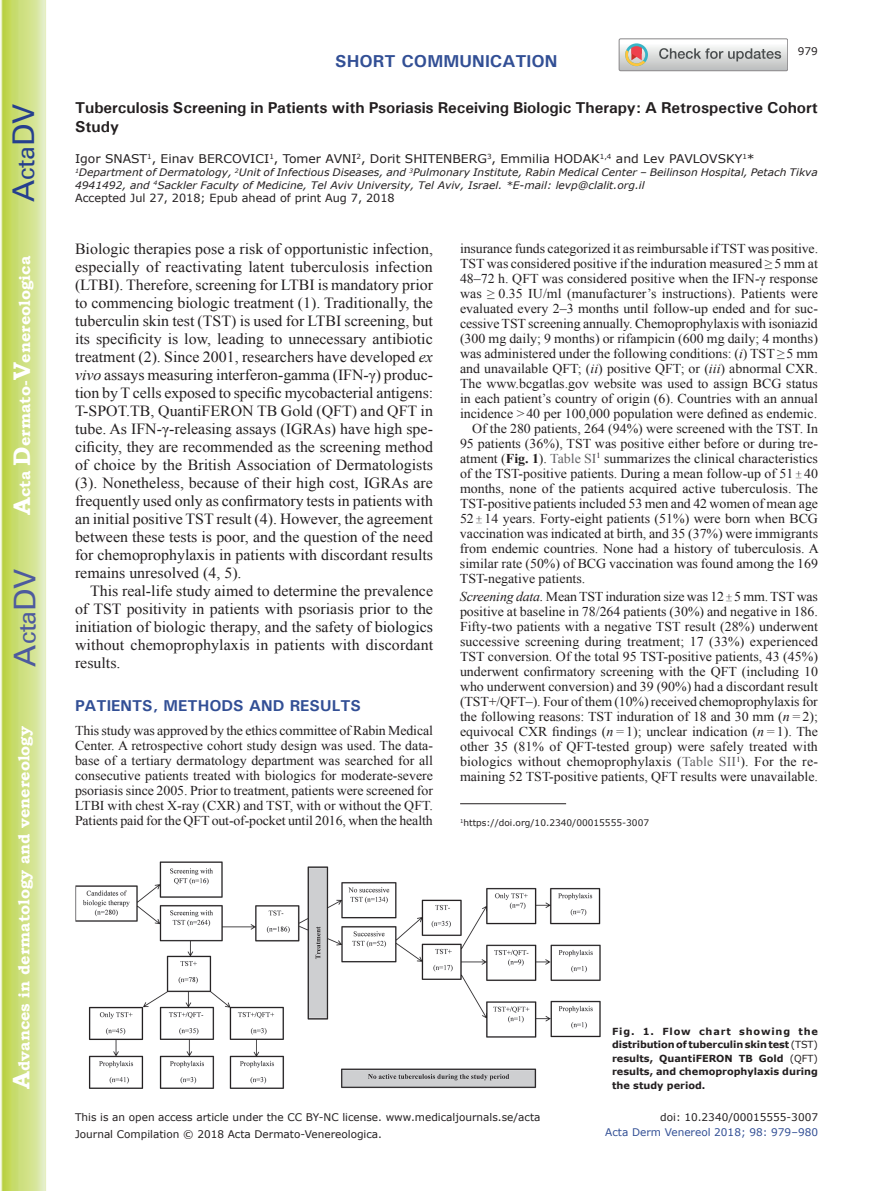
<style>
.page{position:relative;width:893px;height:1191px;background:#fff}
.page>*{position:absolute;margin:0;border:0;box-sizing:border-box;transform-origin:0 0}
.t1{font:30px "Univers";color:#4d5a9e}
.t2{font:30px "Univers";color:#253f8e}
.t3{font:700 17.25px "Univers";color:#324f95}
.t4{font:700 15.75px/18.9px "Univers";color:#231f20}
.t5{font:700 15.75px "Bookman Old Style";color:#fff}
.t6{font:700 15.75px "Univers";color:#324f95}
.t7{font:15.45px/18px "Times New Roman";color:#231f20;text-align:justify}
.t8{font:13.5px/15px "Times New Roman";color:#231f20;text-align:justify}
.t9{font:12px "Verdana";color:#231f20}
.t10{font:11.25px "Verdana";color:#231f20}
.t11{font:10.5px/16.8px "Verdana";color:#231f20}
.t12{font:10.5px "Verdana";color:#324f95}
.t13{font:italic 10.35px/12.8px "Verdana";color:#231f20}
.t14{font:700 9.75px/13.5px "Verdana";color:#231f20;text-align:justify}
.t15{font:9px "Verdana";color:#231f20}
.s1{font-size:24px}
.s2{font-style:italic}
.s3{color:#15181c}
.s4{font-weight:700}
.s5{color:#636366}
.s6{font-family:"Perpetua";font-size:10.5px}
.s7{font-weight:400}
</style>
<div class="page">
<svg style="left:1px;top:0;width:45px;height:1191px;background:#cfe084"></svg>
<hr style="left:460px;top:803px;width:106px;height:1px;background:#231f20">
<svg style="left:619px;top:39px;width:169px;height:32px"></svg>
<img style="left:75px;top:861px;width:525px;height:228px">
<h1 class="t2" style="left:6px;top:202px;width:100px;rotate:-90deg">A<span class="s1">cta</span>DV</h1>
<p class="t5" style="left:15px;top:515px;width:260px;rotate:-90deg"><span class="s1">A</span>cta <span class="s1">D</span>ermato-<span class="s1">V</span>enereologica</p>
<h1 class="t1" style="left:7px;top:666px;width:100px;rotate:-90deg">A<span class="s1">cta</span>DV</h1>
<p class="t5" style="left:15px;top:1088px;width:364px;rotate:-90deg"><span class="s1">A</span>dvances in dermatology and venereology</p>
<p class="t3" style="left:335px;top:50px;width:224px">SHORT COMMUNICATION</p>
<p class="t11" style="left:798px;top:43px;width:22px">979</p>
<p class="t4" style="left:75px;top:98px;width:744px">Tuberculosis Screening in Patients with Psoriasis Receiving Biologic Therapy: A Retrospective Cohort<br>Study</p>
<p class="t9" style="left:75px;top:151px;width:681px">Igor SNAST<sup>1</sup>, Einav BERCOVICI<sup>1</sup>, Tomer AVNI<sup>2</sup>, Dorit SHITENBERG<sup>3</sup>, Emmilia HODAK<sup>1,4</sup> and Lev PAVLOVSKY<sup>1</sup>*</p>
<p class="t13" style="left:75px;top:166px;width:744px"><sup>1</sup>Department of Dermatology, <sup>2</sup>Unit of Infectious Diseases, and <sup>3</sup>Pulmonary Institute, Rabin Medical Center – Beilinson Hospital, Petach Tikva<br>4941492, and <sup>4</sup>Sackler Faculty of Medicine, Tel Aviv University, Tel Aviv, Israel. *E-mail: levp@clalit.org.il</p>
<p class="t10" style="left:75px;top:191px;width:321px">Accepted Jul 27, 2018; Epub ahead of print Aug 7, 2018</p>
<p class="t7" style="left:75px;top:240px;width:360px">Biologic therapies pose a risk of opportunistic infection, especially of reactivating latent tuberculosis infection (LTBI). Therefore, screening for LTBI is mandatory prior to commencing biologic treatment (1). Traditionally, the tuberculin skin test (TST) is used for LTBI screening, but its specificity is low, leading to unnecessary antibiotic treatment (2). Since 2001, researchers have developed <span class="s2">ex vivo</span> assays measuring interferon-gamma (IFN-γ) produc&shy;tion by T cells exposed to specific mycobacterial antigens:<br>T-SPOT.TB, QuantiFERON TB Gold (QFT) and QFT in tube. As IFN-γ-releasing assays (IGRAs) have high spe&shy;cificity, they are recommended as the screening method of choice by the British Association of Dermatologists (3). Nonetheless, because of their high cost, IGRAs are frequently used only as confirmatory tests in patients with an initial positive TST result (4). However, the agreement between these tests is poor, and the question of the need for chemoprophylaxis in patients with discordant results remains unresolved (4, 5).</p>
<p class="t7" style="left:75px;top:582px;width:360px;text-indent:15px">This real-life study aimed to determine the prevalence of TST positivity in patients with psoriasis prior to the initiation of biologic therapy, and the safety of <span class="s3">biologics </span>without chemoprophylaxis in patients with discordant results.</p>
<p class="t6" style="left:75px;top:696px;width:288px">PATIENTS, METHODS AND RESULTS</p>
<p class="t8" style="left:75px;top:723px;width:360px">This study was approved by the ethics committee of Rabin Medical Center. A retrospective cohort study design was used. The data&shy;base of a tertiary dermatology department was searched for all consecutive patients treated with biologics for moderate-severe psoriasis since 2005. Prior to treatment, patients were screened for LTBI with chest X-ray (CXR) and TST, with or without the QFT.<br>Patients paid for the QFT out-of-pocket until 2016, when the health</p>
<p class="t8" style="left:460px;top:241px;width:360px">insurance funds categorized it as reimbursable if TST was positive.</p>
<p class="t8" style="left:460px;top:256px;width:359px">TST was considered positive if the induration measured ≥5 mm at</p>
<p class="t8" style="left:460px;top:271px;width:359px">48–72 h. QFT was considered positive when the IFN-γ response</p>
<p class="t8" style="left:460px;top:286px;width:359px">was ≥ 0.35 IU/ml (manufacturer’s instructions). Patients were</p>
<p class="t8" style="left:460px;top:301px;width:359px">evaluated every 2–3 months until follow-up ended and for suc-</p>
<p class="t8" style="left:460px;top:316px;width:359px">cessive TST screening annually. Chemoprophylaxis with isoniazid</p>
<p class="t8" style="left:460px;top:331px;width:359px">(300 mg daily; 9 months) or rifampicin (600 mg daily; 4 months)</p>
<p class="t8" style="left:460px;top:346px;width:359px">was administered under the following conditions: (<span class="s2">i</span>) TST ≥5 mm</p>
<p class="t8" style="left:460px;top:361px;width:360px">and unavailable QFT; (<span class="s2">ii</span>) positive QFT; or (<span class="s2">iii</span>) abnormal CXR.</p>
<p class="t8" style="left:460px;top:376px;width:359px">The www.bcgatlas.gov website was used to assign BCG status</p>
<p class="t8" style="left:460px;top:391px;width:360px">in each patient’s country of origin (6). Countries with an annual</p>
<p class="t8" style="left:460px;top:406px;width:359px">incidence &gt;40 per 100,000 population were defined as endemic.</p>
<p class="t8" style="left:472px;top:421px;width:347px">Of the 280 patients, 264 (94%) were screened with the TST. In</p>
<p class="t8" style="left:460px;top:436px;width:359px">95 patients (36%), TST was positive either before or during tre-</p>
<p class="t8" style="left:460px;top:451px;width:359px">atment (<span class="s4">Fig. 1</span>). <span class="s5">Table SI</span><sup>1</sup> summarizes the clinical characteristics</p>
<p class="t8" style="left:460px;top:466px;width:359px">of the TST-positive patients. During a mean follow-up of 51 <span class="s6">±</span> 40</p>
<p class="t8" style="left:460px;top:481px;width:360px">months, none of the patients acquired active tuberculosis. The</p>
<p class="t8" style="left:460px;top:496px;width:360px">TST-positive patients included 53 men and 42 women of mean age</p>
<p class="t8" style="left:460px;top:511px;width:359px">52 <span class="s6">±</span> 14 years. Forty-eight patients (51%) were born when BCG</p>
<p class="t8" style="left:460px;top:526px;width:360px">vaccination was indicated at birth, and 35 (37%) were immigrants</p>
<p class="t8" style="left:460px;top:541px;width:360px">from endemic countries. None had a history of tuberculosis. A</p>
<p class="t8" style="left:460px;top:556px;width:359px">similar rate (50%) of BCG vaccination was found among the 169</p>
<p class="t8" style="left:460px;top:571px;width:127px">TST-negative patients.</p>
<p class="t8" style="left:460px;top:589px;width:360px"><span class="s2">Screening data.</span> Mean TST induration size was 12<span class="s6">±</span>5 mm. TST was positive at baseline in 78/264 patients (30%) and negative in 186.<br>Fifty-two patients with a negative TST result (28%) underwent successive screening during treatment; 17 (33%) experienced TST conversion. Of the total 95 TST-positive patients, 43 (45%) underwent confirmatory screening with the QFT (including 10 who underwent conversion) and 39 (90%) had a discordant result (TST+/QFT–). Four of them (10%) received chemoprophylaxis for the following reasons: TST induration of 18 and 30 mm (<span class="s2">n=</span>2); equivocal CXR findings (<span class="s2">n=</span>1); unclear indication (<span class="s2">n=</span>1). The other 35 (81% of QFT-tested group) were safely treated with biologics without chemoprophylaxis (<span class="s5">Table SII</span><sup>1</sup>). For the re&shy;maining 52 TST-positive patients, QFT results were unavailable.</p>
<p class="t15" style="left:460px;top:817px;width:190px"><sup>1</sup>https://doi.org/10.2340/00015555-3007</p>
<p class="t14" style="left:612px;top:1024px;width:207px">Fig. 1. Flow chart showing the distribution of tuberculin skin test <span class="s7">(TST) </span>results, QuantiFERON TB Gold <span class="s7">(QFT) </span>results, and chemoprophylaxis during the study period.</p>
<p class="t11" style="left:75px;top:1108px;width:467px">This is an open access article under the CC BY-NC license. www.medicaljournals.se/acta<br>Journal Compilation © 2018 Acta Dermato-Venereologica.</p>
<p class="t11" style="left:660px;top:1108px;width:159px">doi: 10.2340/00015555-3007</p>
<p class="t12" style="left:605px;top:1125px;width:214px">Acta Derm Venereol 2018; 98: 979–980</p>
</div>
